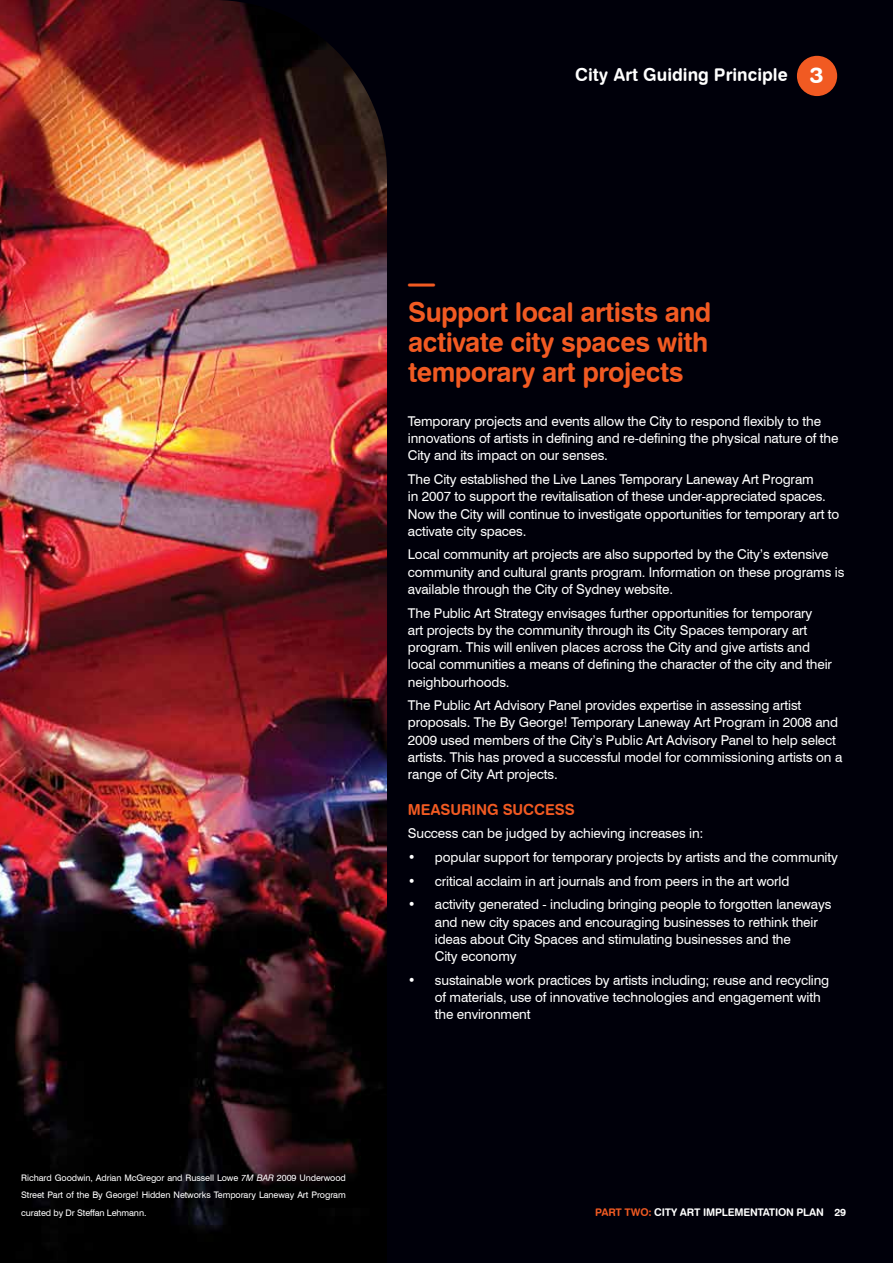
<style>
.page{position:relative;width:893px;height:1263px;background:#fff}
.page>*{position:absolute;margin:0;border:0;box-sizing:border-box;transform-origin:0 0}
.t1{font:27px/30px "Swiss 721 BT Bold Rounded";letter-spacing:-.02em;color:#f15a22}
.t2{font:17.55px "Swiss 721 BT Bold Rounded";color:#fff}
.t3{font:15px "Swiss 721 BT Bold Rounded";letter-spacing:-.01em;color:#f15a22}
.t4{font:13.5px/17.2px "Swiss 721 BT";letter-spacing:-.01em;color:#fff}
.t5{font:10.5px "Swiss 721 BT Bold Rounded";letter-spacing:-.02em;color:#fff}
.t6{font:9px/17.2px "Swiss 721 BT";letter-spacing:-.01em;color:#fff;text-align:justify}
.s1{font-size:22.5px}
.s2{font-style:italic}
.s3{color:#f15a22}
</style>
<div class="page">
<div style="left:122px;top:0;width:771px;height:1263px;background:#00000a"></div>
<img style="left:0;top:0;width:387px;height:1263px">
<svg style="left:214px;top:0;width:173px;height:173px"></svg>
<div style="left:797px;top:56px;width:40px;height:40px;background:#f15a22;border-radius:50%"></div>
<p class="t2" style="left:575px;top:64px;width:250px">City Art Guiding Principle <span class="s1">3</span></p>
<p class="t6" style="left:21px;top:1169px;width:326px">Richard Goodwin, Adrian McGregor and Russell Lowe <span class="s2">7M BAR</span> 2009 Underwood Street Part of the By George! Hidden Networks Temporary Laneway Art Program curated by Dr Steffan Lehmann.</p>
<h1 class="t1" style="left:408px;top:267px;width:305px">—<br>Support local artists and activate city spaces with temporary art projects</h1>
<p class="t4" style="left:408px;top:412px;width:432px">Temporary projects and events allow the City to respond flexibly to the innovations of artists in defining and re-defining the physical nature of the<br>City and its impact on our senses.</p>
<p class="t4" style="left:408px;top:470px;width:433px">The City established the Live Lanes Temporary Laneway Art Program<br>in 2007 to support the revitalisation of these under-appreciated spaces.<br>Now the City will continue to investigate opportunities for temporary art to activate city spaces.</p>
<p class="t4" style="left:408px;top:546px;width:438px">Local community art projects are also supported by the City’s extensive community and cultural grants program. Information on these programs is available through the City of Sydney website.</p>
<p class="t4" style="left:408px;top:604px;width:426px">The Public Art Strategy envisages further opportunities for temporary<br>art projects by the community through its City Spaces temporary art program. This will enliven places across the City and give artists and local communities a means of defining the character of the city and their neighbourhoods.</p>
<p class="t4" style="left:408px;top:697px;width:436px">The Public Art Advisory Panel provides expertise in assessing artist proposals. The By George! Temporary Laneway Art Program in 2008 and 2009 used members of the City’s Public Art Advisory Panel to help select artists. This has proved a successful model for commissioning artists on a range of City Art projects.</p>
<p class="t3" style="left:408px;top:800px;width:24px">Meas</p>
<p class="t3" style="left:450px;top:800px;width:84px">uring Success</p>
<p class="t4" style="left:408px;top:825px;width:297px">Success can be judged by achieving increases in:</p>
<p class="t4" style="left:408px;top:848px;width:432px">• popular support for temporary projects by artists and the community</p>
<p class="t4" style="left:408px;top:872px;width:383px">• critical acclaim in art journals and from peers in the art world</p>
<p class="t4" style="left:435px;top:896px;width:398px;text-indent:-27px">• activity generated - including bringing people to forgotten laneways and new city spaces and encouraging businesses to rethink their ideas about City Spaces and stimulating businesses and the<br>City economy</p>
<p class="t4" style="left:435px;top:971px;width:396px;text-indent:-27px">• sustainable work practices by artists including; reuse and recycling of materials, use of innovative technologies and engagement with the environment</p>
<p class="t5" style="left:595px;top:1205px;width:252px"><span class="s3">part two:</span> CITY ART IMPLEMENTATION PLAN 29</p>
</div>
